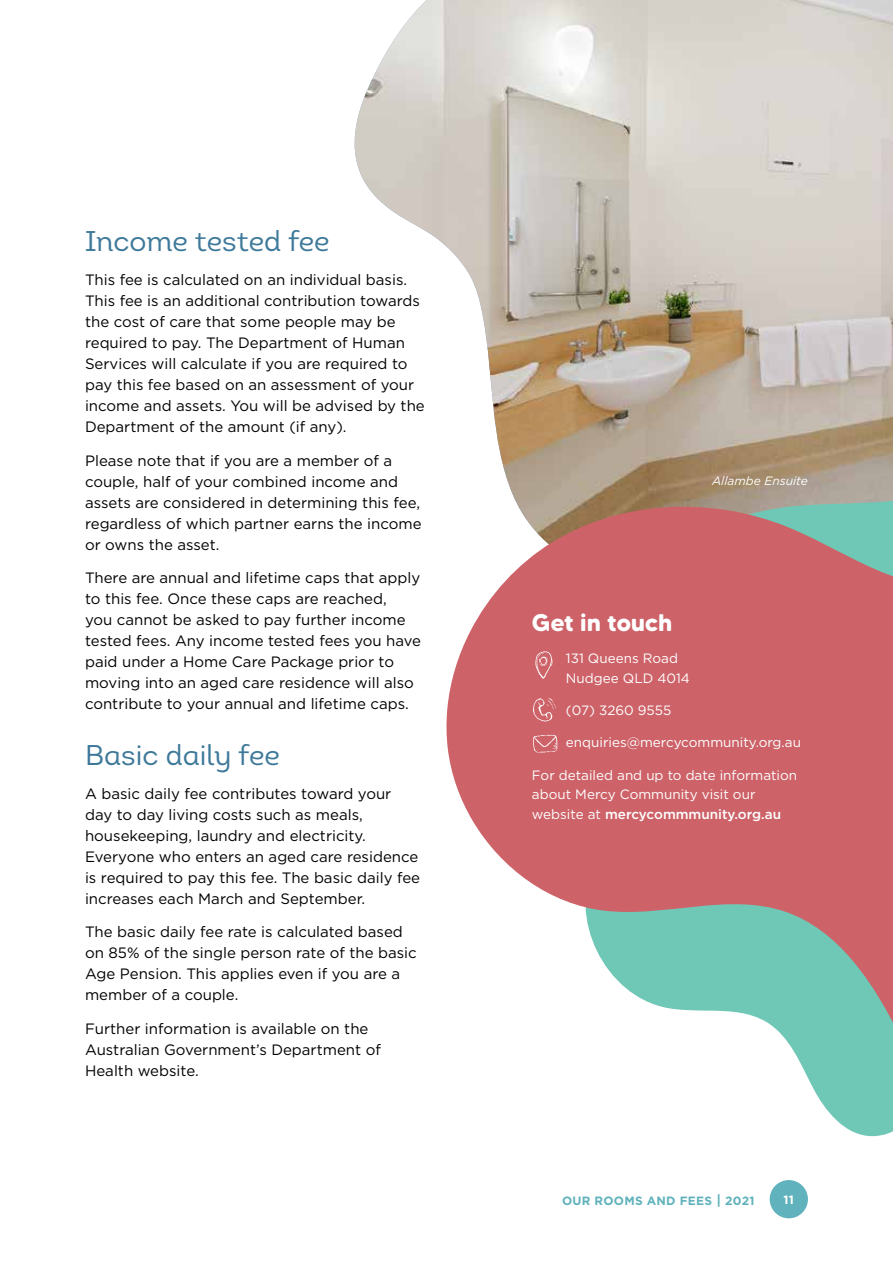
<style>
.page{position:relative;width:893px;height:1263px;background:#fff}
.page>*{position:absolute;margin:0;border:0;box-sizing:border-box;transform-origin:0 0}
.t1{font:28.5px "Intro Book Alt";color:#3e799a}
.t2{font:700 24px "MADE Tommy Soft";letter-spacing:-.005em;color:#fff}
.t3{font:15px/21px "Gotham";color:#000}
.t4{font:13.5px/19.5px "Gotham";color:#fff}
.t5{font:700 12px "Gotham";letter-spacing:.02em;color:#60b2bc}
.t6{font:italic 12px "Gotham";color:#fff}
.t7{font:700 12px "Gotham";color:#fff}
.s1{font-weight:500}
.s2{font-size:13.5px}
</style>
<div class="page">
<img style="left:355px;top:0;width:538px;height:496px">
<svg style="left:566px;top:417px;width:327px;height:79px;background:#ac9982"></svg>
<svg style="left:446px;top:496px;width:447px;height:692px;fill:#cd6369"></svg>
<svg style="left:535px;top:651px;width:18px;height:28px"></svg>
<img style="left:531px;top:694px;width:27px;height:28px">
<img style="left:529px;top:732px;width:31px;height:23px">
<div style="left:770px;top:1180px;width:38px;height:38px;background:#60b2bc;border-radius:50%"></div>
<h1 class="t1" style="left:85px;top:224px;width:246px">Income tested fee</h1>
<p class="t3" style="left:85px;top:269px;width:341px">This fee is calculated on an individual basis.<br>This fee is an additional contribution towards the cost of care that some people may be required to pay. The Department of Human Services will calculate if you are required to pay this fee based on an assessment of your income and assets. You will be advised by the Department of the amount (if any).</p>
<p class="t3" style="left:85px;top:449px;width:338px">Please note that if you are a member of a couple, half of your combined income and assets are considered in determining this fee, regardless of which partner earns the income or owns the asset.</p>
<p class="t3" style="left:85px;top:567px;width:338px">There are annual and lifetime caps that apply to this fee. Once these caps are reached,<br>you cannot be asked to pay further income tested fees. Any income tested fees you have paid under a Home Care Package prior to moving into an aged care residence will also contribute to your annual and lifetime caps.</p>
<h1 class="t1" style="left:85px;top:737px;width:196px">Basic daily fee</h1>
<p class="t3" style="left:85px;top:782px;width:337px">A basic daily fee contributes toward your day to day living costs such as meals, housekeeping, laundry and electricity.<br>Everyone who enters an aged care residence is required to pay this fee. The basic daily fee increases each March and September.</p>
<p class="t3" style="left:85px;top:921px;width:333px">The basic daily fee rate is calculated based on 85% of the single person rate of the basic Age Pension. This applies even if you are a member of a couple.</p>
<p class="t3" style="left:85px;top:1018px;width:297px">Further information is available on the<br>Australian Government’s Department of<br>Health website.</p>
<p class="t6" style="left:712px;top:473px;width:97px">Allambe Ensuite</p>
<h2 class="t2" style="left:532px;top:608px;width:142px">Get in touch</h2>
<p class="t4" style="left:566px;top:648px;width:125px">131 Queens Road<br>Nudgee QLD 4014</p>
<p class="t4" style="left:566px;top:700px;width:107px">(07) 3260 9555</p>
<p class="t4" style="left:566px;top:732px;width:237px">enquiries@mercycommunity.org.au</p>
<p class="t4" style="left:532px;top:765px;width:267px">For detailed and up to date information about Mercy Community visit our website at <span class="s1">mercycommmunity.org.au</span></p>
<p class="t5" style="left:562px;top:1192px;width:194px">OUR ROOMS AND FEES <span class="s2">|</span> 2021</p>
<p class="t7" style="left:784px;top:1192px;width:12px">11</p>
</div>
